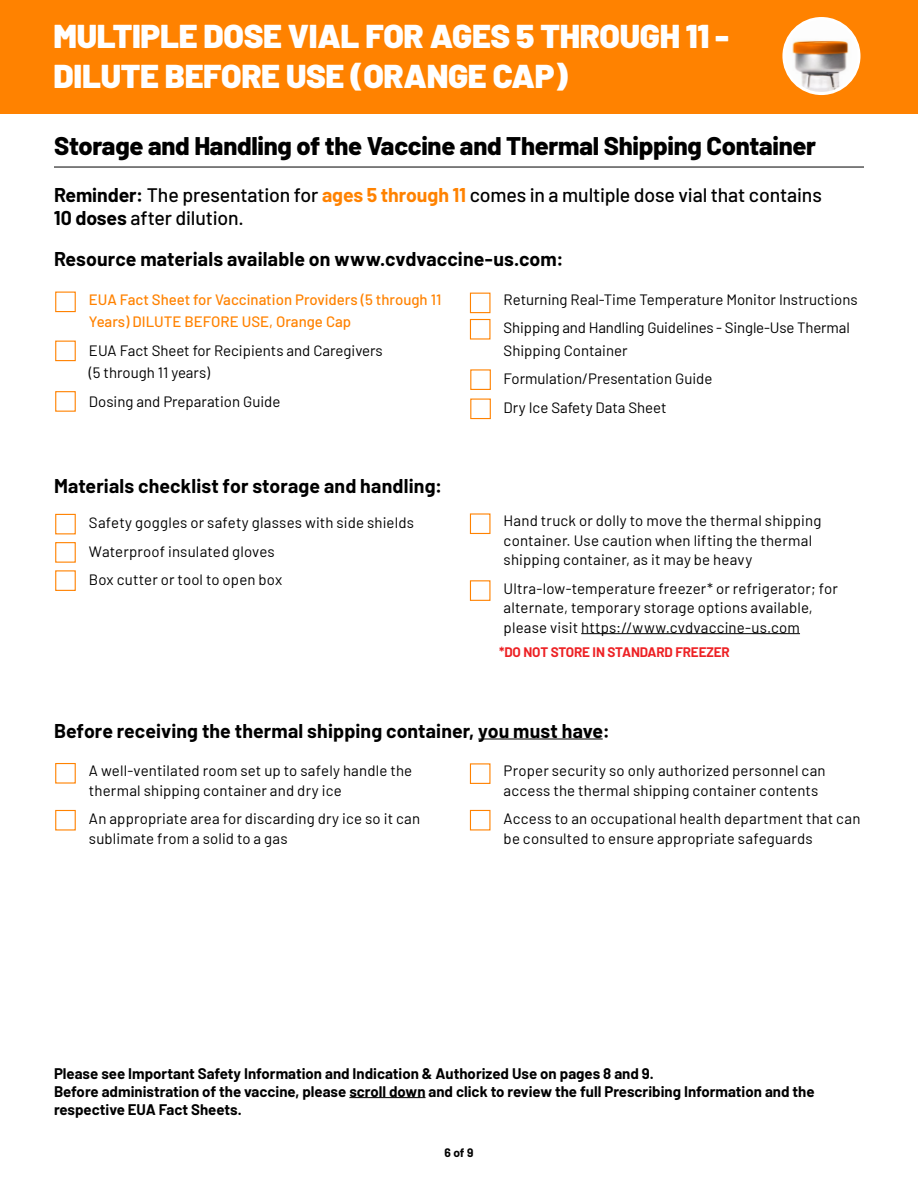
<style>
.page{position:relative;width:918px;height:1188px;background:#fff}
.page>*{position:absolute;margin:0;border:0;box-sizing:border-box;transform-origin:0 0}
.t1{font:900 33px/40.5px "Barlow";letter-spacing:-.01em;color:#fff}
.t2{font:800 25.5px "Barlow";letter-spacing:-.01em;color:#000}
.t3{font:700 19.5px "Barlow";letter-spacing:.005em;color:#000}
.t4{font:500 19.5px/23.2px "Barlow";letter-spacing:-.01em;color:#000}
.t5{font:15px/19.5px "Barlow";letter-spacing:.01em;color:#000}
.t6{font:700 15px/18px "Barlow";color:#000}
.t7{font:15px/28.5px "Barlow";letter-spacing:-.01em;color:#000}
.t8{font:500 15px/22.5px "Barlow";color:#ff8200}
.t9{font:700 13.5px "Barlow";letter-spacing:-.01em;color:#ed2124}
.t10{font:700 12px "Barlow";color:#000}
.s1{font-weight:700}
.s2{font-weight:700;color:#ff8200}
</style>
<div class="page">
<div style="left:0;top:0;width:918px;height:113px;background:#ff8200"></div>
<hr style="left:54px;top:167px;width:810px;height:1px;background:#000">
<hr style="left:478px;top:739px;width:125px;height:1px;background:#000">
<div style="left:55px;top:763px;width:21px;height:21px;background:#fff;border:1px solid #ff8200"></div>
<div style="left:55px;top:810px;width:21px;height:21px;background:#fff;border:1px solid #ff8200"></div>
<div style="left:470px;top:763px;width:21px;height:21px;background:#fff;border:1px solid #ff8200"></div>
<div style="left:470px;top:810px;width:21px;height:20px;background:#fff;border:1px solid #ff8200"></div>
<hr style="left:581px;top:633px;width:219px;height:1px;background:#000">
<div style="left:55px;top:514px;width:21px;height:20px;background:#fff;border:1px solid #ff8200"></div>
<div style="left:55px;top:542px;width:21px;height:21px;background:#fff;border:1px solid #ff8200"></div>
<div style="left:55px;top:570px;width:21px;height:21px;background:#fff;border:1px solid #ff8200"></div>
<div style="left:470px;top:513px;width:21px;height:21px;background:#fff;border:1px solid #ff8200"></div>
<div style="left:470px;top:580px;width:21px;height:21px;background:#fff;border:1px solid #ff8200"></div>
<div style="left:55px;top:292px;width:21px;height:20px;background:#fff;border:1px solid #ff8200"></div>
<div style="left:55px;top:341px;width:21px;height:20px;background:#fff;border:1px solid #ff8200"></div>
<div style="left:55px;top:391px;width:21px;height:21px;background:#fff;border:1px solid #ff8200"></div>
<div style="left:470px;top:319px;width:21px;height:21px;background:#fff;border:1px solid #ff8200"></div>
<div style="left:470px;top:293px;width:21px;height:20px;background:#fff;border:1px solid #ff8200"></div>
<div style="left:470px;top:369px;width:21px;height:21px;background:#fff;border:1px solid #ff8200"></div>
<div style="left:470px;top:399px;width:21px;height:20px;background:#fff;border:1px solid #ff8200"></div>
<img style="left:784px;top:19px;width:75px;height:75px;border-radius:37px">
<div style="left:782px;top:17px;width:79px;height:78px;border:3px solid #fff;border-radius:50%"></div>
<hr style="left:349px;top:1097px;width:77px;height:1px;background:#000">
<h1 class="t1" style="left:54px;top:13px;width:677px">MULTIPLE DOSE VIAL FOR AGES 5 THROUGH 11 -<br>DILUTE BEFORE USE (ORANGE CAP)</h1>
<h2 class="t2" style="left:54px;top:127px;width:764px">Storage and Handling of the Vaccine and Thermal Shipping Container</h2>
<h3 class="t4" style="left:54px;top:182px;width:769px"><span class="s1">Reminder:</span> The presentation for <span class="s2">ages 5 through 11</span> comes in a multiple dose vial that contains<br><span class="s1">10 doses</span> after dilution.</h3>
<h3 class="t3" style="left:54px;top:245px;width:511px">Resource materials available on www.cvdvaccine-us.com:</h3>
<p class="t8" style="left:89px;top:287px;width:354px">EUA Fact Sheet for Vaccination Providers (5 through 11<br>Years) DILUTE BEFORE USE, Orange Cap</p>
<p class="t5" style="left:89px;top:338px;width:295px;line-height:22.5px">EUA Fact Sheet for Recipients and Caregivers (5 through 11 years)</p>
<p class="t5" style="left:89px;top:391px;width:193px">Dosing and Preparation Guide</p>
<p class="t7" style="left:504px;top:284px;width:356px">Returning Real-Time Temperature Monitor Instructions<br>Shipping and Handling Guidelines - Single-Use Thermal</p>
<p class="t5" style="left:504px;top:335px;width:210px;line-height:28.5px">Shipping Container<br>Formulation/Presentation Guide<br>Dry Ice Safety Data Sheet</p>
<h3 class="t3" style="left:54px;top:472px;width:390px">Materials checklist for storage and handling:</h3>
<p class="t5" style="left:89px;top:507px;width:327px;line-height:28.5px">Safety goggles or safety glasses with side shields<br>Waterproof insulated gloves<br>Box cutter or tool to open box</p>
<p class="t5" style="left:504px;top:510px;width:319px">Hand truck or dolly to move the thermal shipping container. Use caution when lifting the thermal shipping container, as it may be heavy</p>
<p class="t5" style="left:504px;top:577px;width:336px">Ultra-low-temperature freezer* or refrigerator; for alternate, temporary storage options available, please visit https://www.cvdvaccine-us.com</p>
<p class="t9" style="left:499px;top:642px;width:232px">*DO NOT STORE IN STANDARD FREEZER</p>
<h3 class="t3" style="left:54px;top:716px;width:557px">Before receiving the thermal shipping container, you must have:</h3>
<p class="t5" style="left:89px;top:760px;width:325px">A well-ventilated room set up to safely handle the thermal shipping container and dry ice</p>
<p class="t5" style="left:89px;top:808px;width:333px">An appropriate area for discarding dry ice so it can sublimate from a solid to a gas</p>
<p class="t5" style="left:504px;top:760px;width:324px">Proper security so only authorized personnel can access the thermal shipping container contents</p>
<p class="t5" style="left:504px;top:808px;width:358px">Access to an occupational health department that can be consulted to ensure appropriate safeguards</p>
<p class="t6" style="left:54px;top:1063px;width:762px">Please see Important Safety Information and Indication &amp; Authorized Use on pages 8 and 9.<br>Before administration of the vaccine, please scroll down and click to review the full Prescribing Information and the respective EUA Fact Sheets.</p>
<p class="t10" style="left:445px;top:1144px;width:30px">6 of 9</p>
</div>
